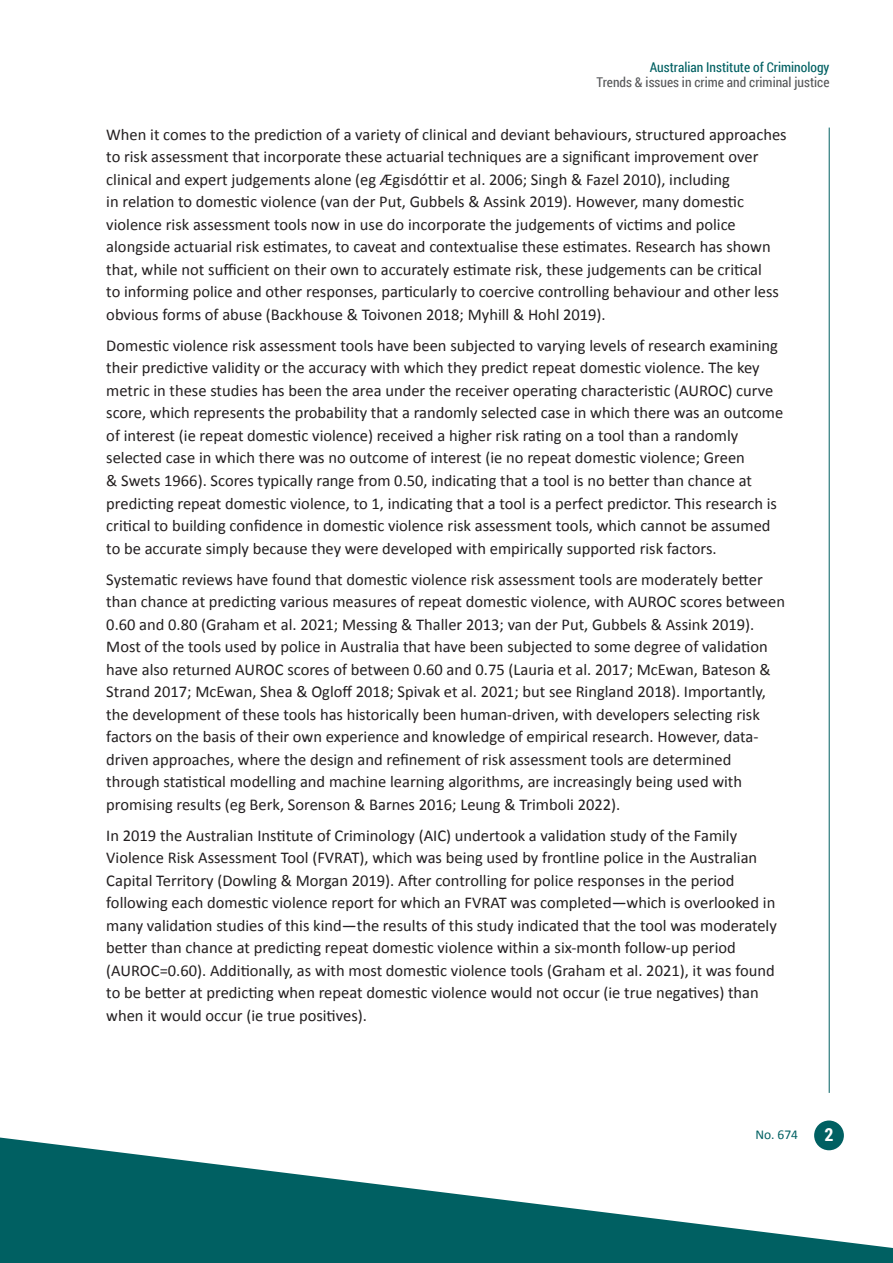
<style>
.page{position:relative;width:893px;height:1263px;background:#fff}
.page>*{position:absolute;margin:0;border:0;box-sizing:border-box;transform-origin:0 0}
.t1{font:700 18px "Roboto Condensed";color:#fff}
.body{font:16.5px/22.5px "Calibri";color:#231f20}
.t2{font:13.5px "Roboto Condensed";color:#57585a}
.t3{font:13.5px "Roboto Condensed";color:#006062}
.t4{font:13.5px "Calibri";color:#006062}
</style>
<div class="page">
<hr style="left:829px;top:128px;width:1px;height:965px;background:#006062">
<div style="left:814px;top:1120px;width:30px;height:30px;background:#006062;border-radius:50%"></div>
<svg style="left:0;top:1137px;width:893px;height:126px;fill:#006062"></svg>
<p class="t3" style="left:650px;top:58px;width:181px">Australian Institute of Criminology</p>
<p class="t2" style="left:597px;top:73px;width:234px">Trends &amp; issues in crime and criminal justice</p>
<p class="body" style="left:106px;top:123px;width:682px">When it comes to the prediction of a variety of clinical and deviant behaviours, structured approaches to risk assessment that incorporate these actuarial techniques are a significant improvement over clinical and expert judgements alone (eg Ægisdóttir et al. 2006; Singh &amp; Fazel 2010), including<br>in relation to domestic violence (van der Put, Gubbels &amp; Assink 2019). However, many domestic violence risk assessment tools now in use do incorporate the judgements of victims and police alongside actuarial risk estimates, to caveat and contextualise these estimates. Research has shown that, while not sufficient on their own to accurately estimate risk, these judgements can be critical<br>to informing police and other responses, particularly to coercive controlling behaviour and other less obvious forms of abuse (Backhouse &amp; Toivonen 2018; Myhill &amp; Hohl 2019).</p>
<p class="body" style="left:106px;top:334px;width:678px">Domestic violence risk assessment tools have been subjected to varying levels of research examining their predictive validity or the accuracy with which they predict repeat domestic violence. The key metric in these studies has been the area under the receiver operating characteristic (AUROC) curve score, which represents the probability that a randomly selected case in which there was an outcome of interest (ie repeat domestic violence) received a higher risk rating on a tool than a randomly selected case in which there was no outcome of interest (ie no repeat domestic violence; Green<br>&amp; Swets 1966). Scores typically range from 0.50, indicating that a tool is no better than chance at predicting repeat domestic violence, to 1, indicating that a tool is a perfect predictor. This research is critical to building confidence in domestic violence risk assessment tools, which cannot be assumed to be accurate simply because they were developed with empirically supported risk factors.</p>
<p class="body" style="left:106px;top:568px;width:680px">Systematic reviews have found that domestic violence risk assessment tools are moderately better than chance at predicting various measures of repeat domestic violence, with AUROC scores between 0.60 and 0.80 (Graham et al. 2021; Messing &amp; Thaller 2013; van der Put, Gubbels &amp; Assink 2019).<br>Most of the tools used by police in Australia that have been subjected to some degree of validation have also returned AUROC scores of between 0.60 and 0.75 (Lauria et al. 2017; McEwan, Bateson &amp; Strand 2017; McEwan, Shea &amp; Ogloff 2018; Spivak et al. 2021; but see Ringland 2018). Importantly, the development of these tools has historically been human-driven, with developers selecting risk factors on the basis of their own experience and knowledge of empirical research. However, data&shy;driven approaches, where the design and refinement of risk assessment tools are determined through statistical modelling and machine learning algorithms, are increasingly being used with promising results (eg Berk, Sorenson &amp; Barnes 2016; Leung &amp; Trimboli 2022).</p>
<p class="body" style="left:106px;top:824px;width:672px">In 2019 the Australian Institute of Criminology (AIC) undertook a validation study of the Family Violence Risk Assessment Tool (FVRAT), which was being used by frontline police in the Australian Capital Territory (Dowling &amp; Morgan 2019). After controlling for police responses in the period following each domestic violence report for which an FVRAT was completed—which is overlooked in many validation studies of this kind—the results of this study indicated that the tool was moderately better than chance at predicting repeat domestic violence within a six-month follow-up period (AUROC=0.60). Additionally, as with most domestic violence tools (Graham et al. 2021), it was found to be better at predicting when repeat domestic violence would not occur (ie true negatives) than when it would occur (ie true positives).</p>
<p class="t4" style="left:755px;top:1126px;width:44px">No. 674</p>
<p class="t1" style="left:824px;top:1122px;width:11px">2</p>
</div>
